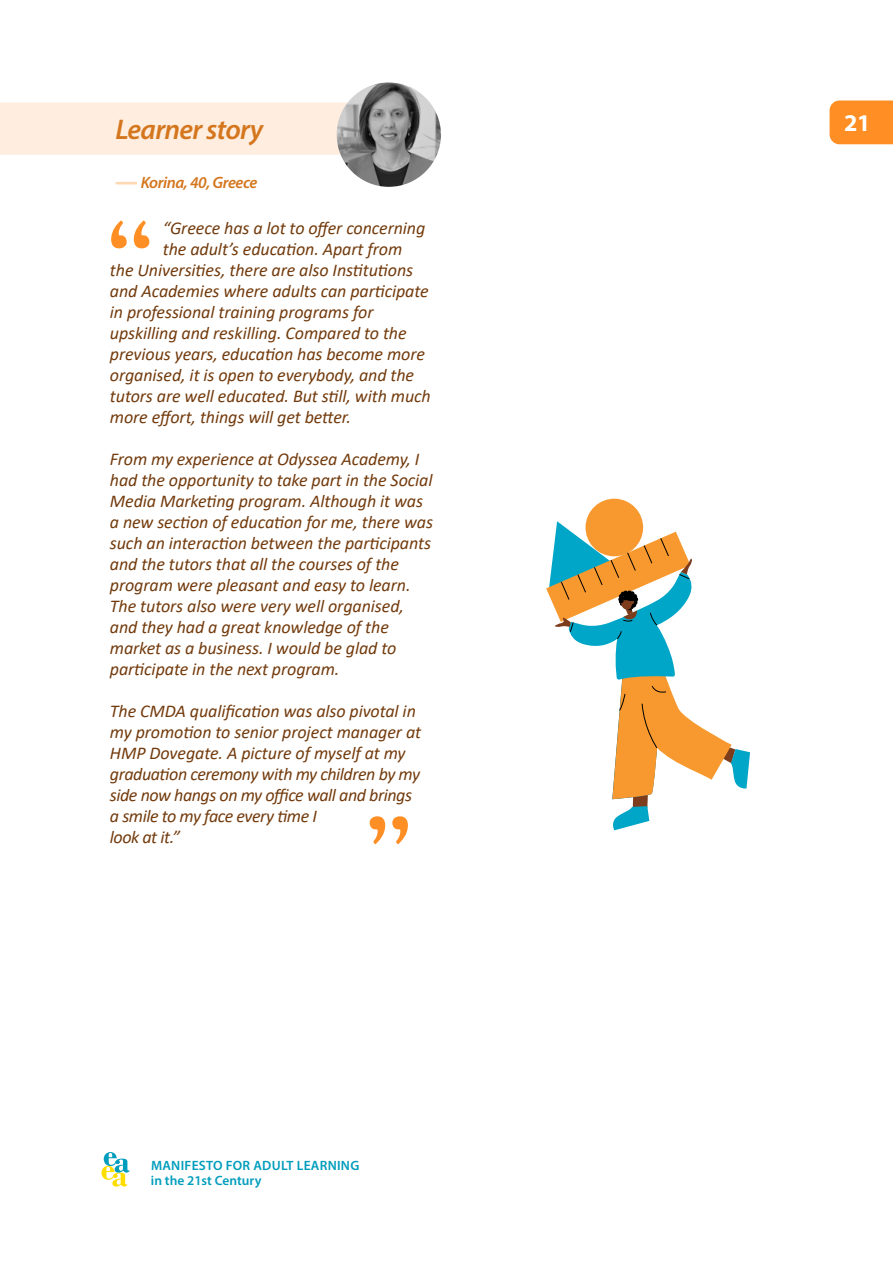
<style>
.page{position:relative;width:893px;height:1263px;background:#fff}
.page>*{position:absolute;margin:0;border:0;box-sizing:border-box;transform-origin:0 0}
.t1{font:italic 600 28.5px "Myriad Pro";letter-spacing:-.025em;color:#d4761e}
.t2{font:700 24px "Myriad Pro";color:#fff}
.t3{font:italic 18px/21px "Calibri";letter-spacing:-.005em;color:#733b0d}
.t4{font:italic 600 16.5px "Myriad Pro";letter-spacing:-.025em;color:#d4761e}
.t5{font:600 13.5px/15px "Myriad Pro";letter-spacing:.02em;color:#009dbc}
</style>
<div class="page">
<svg style="left:101px;top:1152px;width:29px;height:34px"></svg>
<div style="left:0;top:102px;width:348px;height:53px;background:#ffeedf"></div>
<hr style="left:116px;top:182px;width:21px;height:2px;background:#ffd8b5">
<svg style="left:111px;top:220px;width:38px;height:28px"></svg>
<svg style="left:370px;top:816px;width:38px;height:28px"></svg>
<img style="left:337px;top:82px;width:104px;height:105px;border-radius:52px">
<div style="left:585px;top:498px;width:58px;height:59px;background:#f7992e;border-radius:50%"></div>
<svg style="left:546px;top:521px;width:204px;height:309px"></svg>
<div style="left:830px;top:101px;width:63px;height:43px;background:#ff8e24"></div>
<h1 class="t1" style="left:116px;top:112px;width:149px">Learner story</h1>
<h2 class="t2" style="left:844px;top:107px;width:28px">21</h2>
<p class="t4" style="left:141px;top:172px;width:118px">Korina, 40, Greece</p>
<p class="t3" style="left:163px;top:217px;width:264px">“Greece has a lot to offer concerning</p>
<p class="t3" style="left:163px;top:238px;width:241px">the adult’s education. Apart from</p>
<p class="t3" style="left:110px;top:259px;width:305px">the Universities, there are also Institutions</p>
<p class="t3" style="left:110px;top:280px;width:320px">and Academies where adults can participate</p>
<p class="t3" style="left:110px;top:301px;width:265px">in professional training programs for</p>
<p class="t3" style="left:110px;top:322px;width:298px">upskilling and reskilling. Compared to the</p>
<p class="t3" style="left:110px;top:343px;width:317px">previous years, education has become more</p>
<p class="t3" style="left:110px;top:364px;width:306px">organised, it is open to everybody, and the</p>
<p class="t3" style="left:110px;top:385px;width:322px">tutors are well educated. But still, with much</p>
<p class="t3" style="left:110px;top:406px;width:243px">more effort, things will get better.</p>
<p class="t3" style="left:110px;top:448px;width:325px">From my experience at Odyssea Academy, I had the opportunity to take part in the Social Media Marketing program. Although it was a new section of education for me, there was such an interaction between the participants and the tutors that all the courses of the program were pleasant and easy to learn.<br>The tutors also were very well organised, and they had a great knowledge of the market as a business. I would be glad to participate in the next program.</p>
<p class="t3" style="left:110px;top:700px;width:313px">The CMDA qualification was also pivotal in my promotion to senior project manager at HMP Dovegate. A picture of myself at my graduation ceremony with my children by my side now hangs on my office wall and brings a smile to my face every time I<br>look at it.”</p>
<p class="t5" style="left:151px;top:1157px;width:210px">MANIFESTO FOR ADULT LEARNING in the 21st Century</p>
</div>
